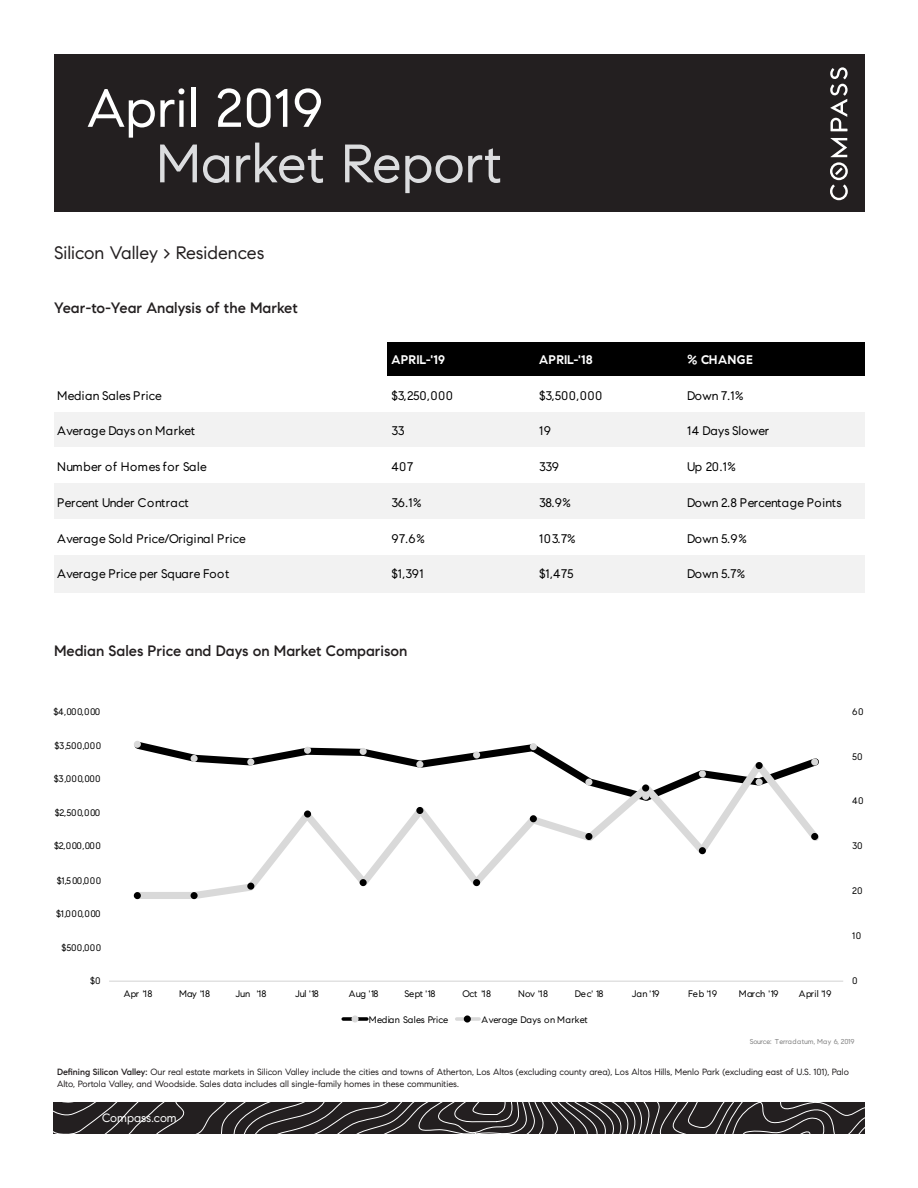
<style>
.page{position:relative;width:918px;height:1188px;background:#fff}
.page>*{position:absolute;margin:0;border:0;box-sizing:border-box;transform-origin:0 0}
.t1{font:54px "Compass Sans";color:#dcdddf}
.t2{font:54px "Compass Sans";color:#fff}
.t3{font:18px "Compass Sans";color:#231f20}
.t4{font:500 15px "Compass Sans";color:#231f20}
.t5{font:12.45px "Compass Sans";letter-spacing:.03em;color:#000}
.t6{font:700 12.45px "Compass Sans";letter-spacing:.01em;color:#fff}
.t7{font:12.45px "Compass Sans";letter-spacing:-.025em;color:#000}
.t8{font:12.45px "Compass Sans";letter-spacing:.005em;color:#000}
.t9{font:12px "Compass Sans";color:#fff}
.t10{font:9.45px "Compass Sans";letter-spacing:.025em;color:#000}
.t11{font:9px/12px "Compass Sans";color:#231f20}
.t12{font:7.05px "Compass Sans";letter-spacing:-.015em;color:#7f7f7f}
.s1{font-weight:500}
</style>
<div class="page">
<div style="left:54px;top:54px;width:810px;height:158px;background:#231f20"></div>
<svg style="left:830px;top:138px;width:18px;height:62px"></svg>
<svg style="left:830px;top:67px;width:18px;height:64px"></svg>
<div style="left:387px;top:342px;width:477px;height:36px;background:#000"></div>
<div style="left:54px;top:376px;width:810px;height:38px;background:#fff"></div>
<div style="left:54px;top:412px;width:810px;height:37px;background:#f2f2f2"></div>
<div style="left:54px;top:448px;width:810px;height:37px;background:#fff"></div>
<div style="left:54px;top:484px;width:810px;height:37px;background:#f2f2f2"></div>
<div style="left:54px;top:519px;width:810px;height:38px;background:#fff"></div>
<div style="left:54px;top:555px;width:810px;height:37px;background:#f2f2f2"></div>
<hr style="left:109px;top:981px;width:734px;height:1px;background:#d9d9d9">
<svg style="left:134px;top:741px;width:415px;height:12px"></svg>
<div style="left:134px;top:741px;width:7px;height:7px;border:4px solid #d9d9d9;border-radius:50%"></div>
<div style="left:304px;top:747px;width:7px;height:7px;border:4px solid #d9d9d9;border-radius:50%"></div>
<div style="left:360px;top:748px;width:7px;height:7px;border:4px solid #d9d9d9;border-radius:50%"></div>
<div style="left:473px;top:751px;width:7px;height:7px;border:4px solid #d9d9d9;border-radius:50%"></div>
<div style="left:530px;top:743px;width:7px;height:7px;border:4px solid #d9d9d9;border-radius:50%"></div>
<svg style="left:133px;top:753px;width:686px;height:147px"></svg>
<div style="left:134px;top:892px;width:7px;height:7px;border:4px solid #000;border-radius:50%"></div>
<div style="left:191px;top:892px;width:7px;height:7px;border:4px solid #000;border-radius:50%"></div>
<div style="left:247px;top:883px;width:7px;height:7px;border:4px solid #000;border-radius:50%"></div>
<div style="left:304px;top:810px;width:7px;height:8px;border:4px solid #000;border-radius:50%"></div>
<div style="left:360px;top:879px;width:7px;height:7px;border:4px solid #000;border-radius:50%"></div>
<div style="left:416px;top:807px;width:7px;height:7px;border:4px solid #000;border-radius:50%"></div>
<div style="left:473px;top:879px;width:7px;height:7px;border:4px solid #000;border-radius:50%"></div>
<div style="left:530px;top:815px;width:7px;height:7px;border:4px solid #000;border-radius:50%"></div>
<div style="left:585px;top:833px;width:7px;height:7px;border:4px solid #000;border-radius:50%"></div>
<svg style="left:644px;top:792px;width:3px;height:6px"></svg>
<div style="left:642px;top:784px;width:7px;height:8px;border:4px solid #000;border-radius:50%"></div>
<div style="left:699px;top:847px;width:7px;height:7px;border:4px solid #000;border-radius:50%"></div>
<div style="left:756px;top:762px;width:7px;height:7px;border:4px solid #000;border-radius:50%"></div>
<div style="left:811px;top:833px;width:7px;height:7px;border:4px solid #000;border-radius:50%"></div>
<svg style="left:343px;top:1017px;width:24px;height:4px"></svg>
<div style="left:351px;top:1015px;width:8px;height:8px;border:4px solid #d9d9d9;border-radius:50%"></div>
<hr style="left:457px;top:1017px;width:22px;height:4px;background:#d9d9d9">
<div style="left:464px;top:1015px;width:7px;height:8px;border:4px solid #000;border-radius:50%"></div>
<svg style="left:53px;top:1102px;width:812px;height:32px;background:#383435"></svg>
<h1 class="t2" style="left:87px;top:75px;width:238px">April 2019</h1>
<h1 class="t1" style="left:156px;top:130px;width:347px">Market Report</h1>
<h2 class="t3" style="left:54px;top:241px;width:212px">Silicon Valley &gt; Residences</h2>
<h3 class="t4" style="left:54px;top:298px;width:245px">Year-to-Year Analysis of the Market</h3>
<h3 class="t6" style="left:337px;top:352px;width:110px">Column1 APRIL-'19</h3>
<h3 class="t6" style="left:539px;top:352px;width:55px">APRIL-'18</h3>
<h3 class="t6" style="left:687px;top:352px;width:67px">% CHANGE</h3>
<h3 class="t5" style="left:57px;top:388px;width:106px">Median Sales Price</h3>
<h3 class="t5" style="left:392px;top:388px;width:63px">$3,250,000</h3>
<h3 class="t5" style="left:539px;top:388px;width:65px">$3,500,000</h3>
<h3 class="t5" style="left:687px;top:388px;width:58px">Down 7.1%</h3>
<h3 class="t5" style="left:57px;top:423px;width:140px">Average Days on Market</h3>
<h3 class="t5" style="left:392px;top:423px;width:15px">33</h3>
<h3 class="t5" style="left:539px;top:423px;width:13px">19</h3>
<h3 class="t8" style="left:687px;top:423px;width:84px">14 Days Slower</h3>
<h3 class="t5" style="left:57px;top:459px;width:151px">Number of Homes for Sale</h3>
<h3 class="t5" style="left:392px;top:459px;width:23px">407</h3>
<h3 class="t5" style="left:539px;top:459px;width:21px">339</h3>
<h3 class="t5" style="left:687px;top:459px;width:50px">Up 20.1%</h3>
<h3 class="t7" style="left:57px;top:495px;width:133px">Percent Under Contract</h3>
<h3 class="t5" style="left:392px;top:495px;width:32px">36.1%</h3>
<h3 class="t5" style="left:539px;top:495px;width:33px">38.9%</h3>
<h3 class="t5" style="left:687px;top:495px;width:156px">Down 2.8 Percentage Points</h3>
<h3 class="t5" style="left:57px;top:531px;width:190px">Average Sold Price/Original Price</h3>
<h3 class="t5" style="left:392px;top:531px;width:35px">97.6%</h3>
<h3 class="t5" style="left:539px;top:531px;width:38px">103.7%</h3>
<h3 class="t5" style="left:687px;top:531px;width:61px">Down 5.9%</h3>
<h3 class="t5" style="left:57px;top:566px;width:174px">Average Price per Square Foot</h3>
<h3 class="t5" style="left:392px;top:566px;width:33px">$1,391</h3>
<h3 class="t5" style="left:539px;top:566px;width:36px">$1,475</h3>
<h3 class="t5" style="left:687px;top:566px;width:60px">Down 5.7%</h3>
<h3 class="t4" style="left:54px;top:642px;width:355px">Median Sales Price and Days on Market Comparison</h3>
<p class="t10" style="left:54px;top:706px;width:48px">$4,000,000</p>
<p class="t10" style="left:54px;top:740px;width:48px">$3,500,000</p>
<p class="t10" style="left:54px;top:773px;width:48px">$3,000,000</p>
<p class="t10" style="left:55px;top:807px;width:47px">$2,500,000</p>
<p class="t10" style="left:54px;top:840px;width:48px">$2,000,000</p>
<p class="t10" style="left:57px;top:875px;width:46px">$1,500,000</p>
<p class="t10" style="left:56px;top:908px;width:46px">$1,000,000</p>
<p class="t10" style="left:62px;top:942px;width:41px">$500,000</p>
<p class="t10" style="left:90px;top:975px;width:12px">$0</p>
<p class="t10" style="left:852px;top:706px;width:13px">60</p>
<p class="t10" style="left:852px;top:750px;width:12px">50</p>
<p class="t10" style="left:852px;top:795px;width:13px">40</p>
<p class="t10" style="left:852px;top:840px;width:12px">30</p>
<p class="t10" style="left:852px;top:885px;width:12px">20</p>
<p class="t10" style="left:852px;top:930px;width:11px">10</p>
<p class="t10" style="left:852px;top:975px;width:7px">0</p>
<p class="t10" style="left:124px;top:988px;width:30px">Apr '18</p>
<p class="t10" style="left:179px;top:988px;width:33px">May '18</p>
<p class="t10" style="left:236px;top:988px;width:33px">Jun '18</p>
<p class="t10" style="left:295px;top:988px;width:25px">Jul '18</p>
<p class="t10" style="left:349px;top:988px;width:31px">Aug '18</p>
<p class="t10" style="left:404px;top:988px;width:33px">Sept '18</p>
<p class="t10" style="left:462px;top:988px;width:30px">Oct '18</p>
<p class="t10" style="left:518px;top:988px;width:31px">Nov '18</p>
<p class="t10" style="left:575px;top:988px;width:30px">Dec' 18</p>
<p class="t10" style="left:632px;top:988px;width:29px">Jan '19</p>
<p class="t10" style="left:688px;top:988px;width:31px">Feb '19</p>
<p class="t10" style="left:739px;top:988px;width:41px">March '19</p>
<p class="t10" style="left:799px;top:988px;width:34px">April '19</p>
<p class="t10" style="left:369px;top:1014px;width:81px">Median Sales Price</p>
<p class="t10" style="left:482px;top:1014px;width:108px">Average Days on Market</p>
<p class="t12" style="left:750px;top:1038px;width:106px">Source: Terradatum, May 6, 2019</p>
<p class="t11" style="left:57px;top:1066px;width:793px"><span class="s1">Defining Silicon Valley:</span> Our real estate markets in Silicon Valley include the cities and towns of Atherton, Los Altos (excluding county area), Los Altos Hills, Menlo Park (excluding east of U.S. 101), Palo<br>Alto, Portola Valley, and Woodside. Sales data includes all single-family homes in these communities.</p>
<h3 class="t9" style="left:102px;top:1111px;width:76px">Compass.com</h3>
</div>
